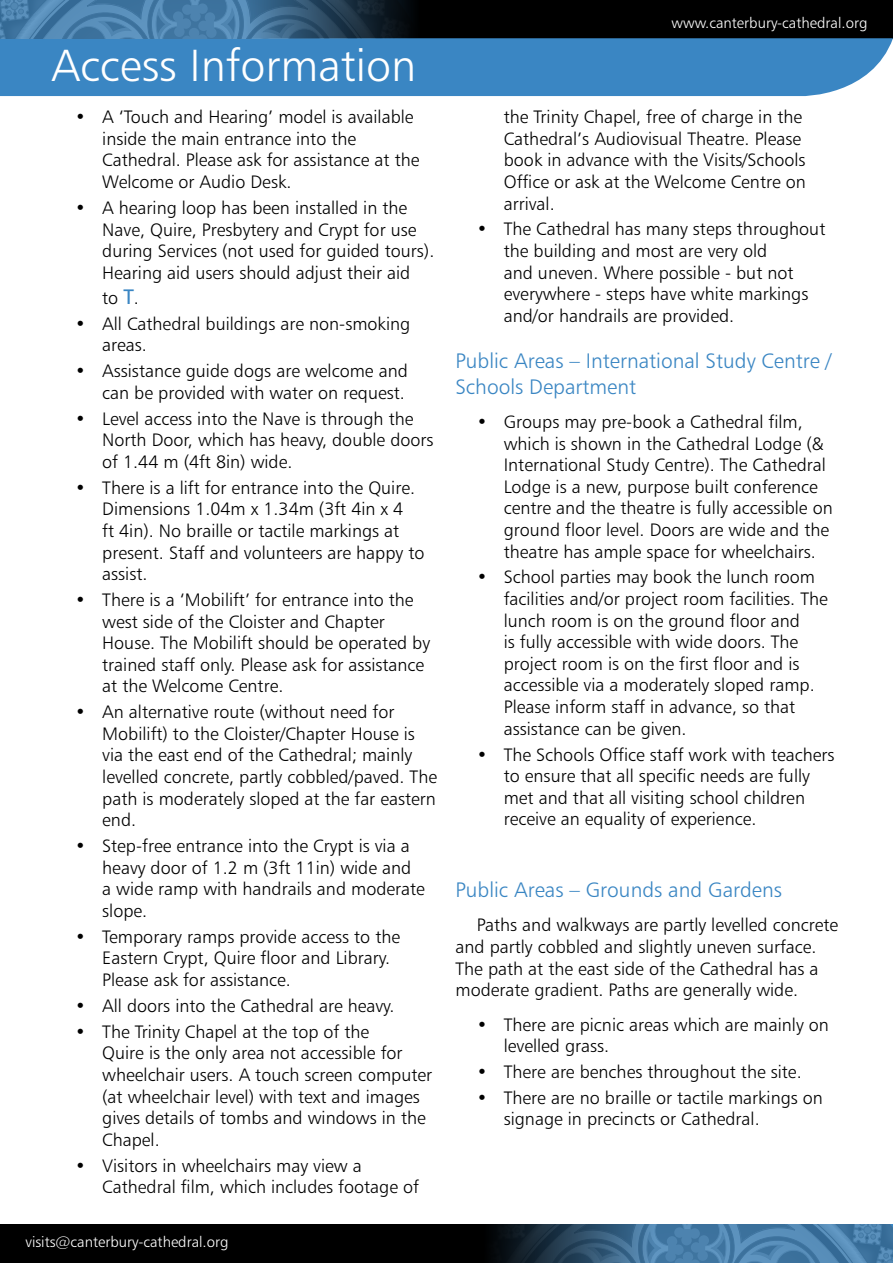
<style>
.page{position:relative;width:893px;height:1263px;background:#fff}
.page>*{position:absolute;margin:0;border:0;box-sizing:border-box;transform-origin:0 0}
.t1{font:45px "Humanist 777 BT Light B";color:#fff}
.t2{font:21px/25.2px "Humanist 777 BT Light B";color:#3a86c3}
.t3{font:18px/21.6px "Humanist 777 BT Light B";color:#000}
.t4{font:15px "Humanist 777 BT Light B";color:#fff}
.s1{font-family:"Humanist 777 BT Roman B";font-size:21px;color:#3a86c3}
</style>
<div class="page">
<div style="left:0;top:1225px;width:893px;height:38px;background:#000"></div>
<div style="left:0;top:0;width:893px;height:38px;background:#000"></div>
<svg style="left:493px;top:1225px;width:400px;height:38px;background:#3c688b"></svg>
<div style="left:0;top:38px;width:893px;height:58px;background:#3a86c3"></div>
<svg style="left:0;top:0;width:448px;height:39px;background:#386081"></svg>
<h1 class="t1" style="left:51px;top:37px;width:367px">Access Information</h1>
<p class="t3" style="left:102px;top:106px;width:319px;text-indent:-27px">• A ‘Touch and Hearing’ model is available inside the main entrance into the Cathedral. Please ask for assistance at the Welcome or Audio Desk.</p>
<p class="t3" style="left:102px;top:197px;width:334px;text-indent:-27px">• A hearing loop has been installed in the Nave, Quire, Presbytery and Crypt for use during Services (not used for guided tours).<br>Hearing aid users should adjust their aid</p>
<p class="t3" style="left:102px;top:287px;width:38px">to <span class="s1">T</span>.</p>
<p class="t3" style="left:102px;top:312px;width:309px;text-indent:-27px">• All Cathedral buildings are non-smoking areas.</p>
<p class="t3" style="left:75px;top:360px;width:334px;text-align:right">• Assistance guide dogs are welcome and can be provided with water on request.</p>
<p class="t3" style="left:102px;top:407px;width:333px;text-indent:-27px">• Level access into the Nave is through the<br>North Door, which has heavy, double doors of 1.44 m (4ft 8in) wide.</p>
<p class="t3" style="left:102px;top:476px;width:324px;text-indent:-27px">• There is a lift for entrance into the Quire.<br>Dimensions 1.04m x 1.34m (3ft 4in x 4<br>ft 4in). No braille or tactile markings at present. Staff and volunteers are happy to assist.</p>
<p class="t3" style="left:102px;top:589px;width:329px;text-indent:-27px">• There is a ‘Mobilift’ for entrance into the west side of the Cloister and Chapter House. The Mobilift should be operated by trained staff only. Please ask for assistance at the Welcome Centre.</p>
<p class="t3" style="left:102px;top:701px;width:336px;text-indent:-27px">• An alternative route (without need for Mobilift) to the Cloister/Chapter House is via the east end of the Cathedral; mainly levelled concrete, partly cobbled/paved. The path is moderately sloped at the far eastern end.</p>
<p class="t3" style="left:102px;top:835px;width:324px;text-indent:-27px">• Step-free entrance into the Crypt is via a heavy door of 1.2 m (3ft 11in) wide and<br>a wide ramp with handrails and moderate slope.</p>
<p class="t3" style="left:102px;top:925px;width:299px;text-indent:-27px">• Temporary ramps provide access to the<br>Eastern Crypt, Quire floor and Library.<br>Please ask for assistance.</p>
<p class="t3" style="left:75px;top:994px;width:321px">• All doors into the Cathedral are heavy.</p>
<p class="t3" style="left:102px;top:1020px;width:331px;text-indent:-27px">• The Trinity Chapel at the top of the<br>Quire is the only area not accessible for wheelchair users. A touch screen computer (at wheelchair level) with text and images gives details of tombs and windows in the Chapel.</p>
<p class="t3" style="left:102px;top:1154px;width:318px;text-indent:-27px">• Visitors in wheelchairs may view a<br>Cathedral film, which includes footage of</p>
<p class="t4" style="left:26px;top:1232px;width:205px">visits@canterbury-cathedral.org</p>
<p class="t4" style="left:672px;top:14px;width:197px">www.canterbury-cathedral.org</p>
<p class="t3" style="left:504px;top:106px;width:304px">the Trinity Chapel, free of charge in the Cathedral’s Audiovisual Theatre. Please book in advance with the Visits/Schools Office or ask at the Welcome Centre on arrival.</p>
<p class="t3" style="left:504px;top:218px;width:323px;text-indent:-27px">• The Cathedral has many steps throughout the building and most are very old<br>and uneven. Where possible - but not everywhere - steps have white markings and/or handrails are provided.</p>
<p class="t2" style="left:455px;top:348px;width:378px">Public Areas – International Study Centre /<br>Schools Department</p>
<p class="t3" style="left:504px;top:411px;width:331px;text-indent:-27px">• Groups may pre-book a Cathedral film, which is shown in the Cathedral Lodge (&amp; International Study Centre). The Cathedral Lodge is a new, purpose built conference centre and the theatre is fully accessible on ground floor level. Doors are wide and the theatre has ample space for wheelchairs.</p>
<p class="t3" style="left:504px;top:566px;width:326px;text-indent:-27px">• School parties may book the lunch room facilities and/or project room facilities. The lunch room is on the ground floor and<br>is fully accessible with wide doors. The project room is on the first floor and is accessible via a moderately sloped ramp.<br>Please inform staff in advance, so that assistance can be given.</p>
<p class="t3" style="left:504px;top:743px;width:332px;text-indent:-27px">• The Schools Office staff work with teachers to ensure that all specific needs are fully met and that all visiting school children receive an equality of experience.</p>
<p class="t2" style="left:455px;top:877px;width:328px">Public Areas – Grounds and Gardens</p>
<p class="t3" style="left:455px;top:914px;width:384px;text-indent:21px">Paths and walkways are partly levelled concrete and partly cobbled and slightly uneven surface.<br>The path at the east side of the Cathedral has a moderate gradient. Paths are generally wide.</p>
<p class="t3" style="left:504px;top:1013px;width:327px;text-indent:-27px">• There are picnic areas which are mainly on levelled grass.</p>
<p class="t3" style="left:477px;top:1061px;width:326px">• There are benches throughout the site.</p>
<p class="t3" style="left:504px;top:1086px;width:321px;text-indent:-27px">• There are no braille or tactile markings on signage in precincts or Cathedral.</p>
</div>
